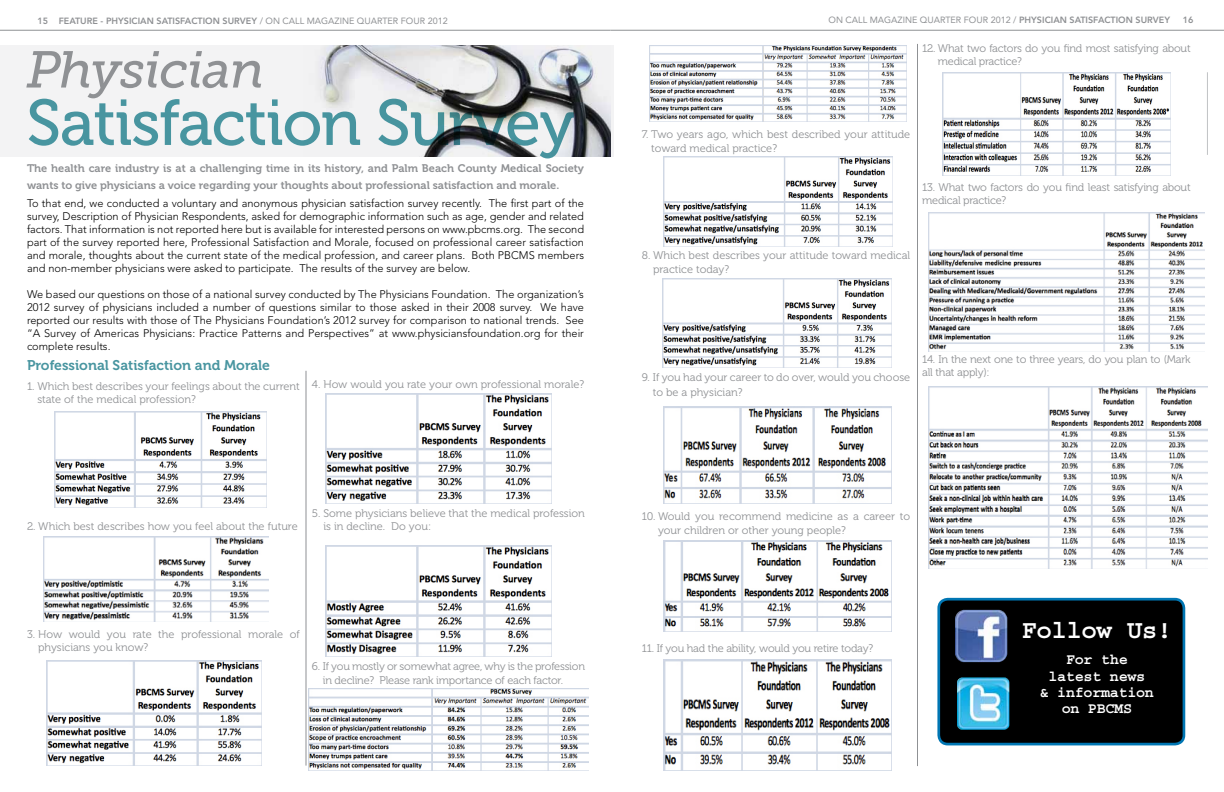
<style>
.page{position:relative;width:1224px;height:792px;background:#fff}
.page>*{position:absolute;margin:0;border:0;box-sizing:border-box;transform-origin:0 0}
.t1{font:64.5px "Museo 500";letter-spacing:-.02em;color:#4895a0}
.t2{font:italic 51.6px "Museo Slab 500";letter-spacing:-.02em;color:#8f9194}
.t3{font:700 25.9px "Courier Std";letter-spacing:-.02em;color:#fff}
.t4{font:700 15.1px/16.2px "Courier Std";letter-spacing:-.02em;color:#fff;text-align:center}
.t5{font:14px "Museo 700";color:#4895a0}
.t6{font:300 11px/13px "Avenir LT Std";color:#000;text-align:justify}
.t7{font:11px/13.2px "Museo 300";color:#8f9194}
.t8{font:11px/13.2px "Museo 300";letter-spacing:-.02em;color:#8f9194}
.t9{font:11px/17px "Museo 700";color:#8f9194}
.t10{font:9px "Avenir LT Std";color:#8f9194}
.t11{font:800 9px "Avenir LT Std";color:#8f9194}
.s1{color:#fff}
.s2{font-weight:800}
</style>
<div class="page">
<hr style="left:0;top:30px;width:611px;height:1px;background:#8f9194">
<hr style="left:611px;top:30px;width:613px;height:1px;background:#8f9194">
<div style="left:0;top:45px;width:613px;height:112px;background:#f3f3f4"></div>
<img style="left:54px;top:412px;width:212px;height:95px">
<img style="left:43px;top:537px;width:226px;height:84px">
<img style="left:47px;top:661px;width:214px;height:105px">
<img style="left:325px;top:394px;width:226px;height:110px">
<hr style="left:306px;top:371px;width:1px;height:395px;background:#8f9194">
<hr style="left:917px;top:44px;width:1px;height:722px;background:#8f9194">
<img style="left:325px;top:546px;width:226px;height:110px">
<img style="left:309px;top:688px;width:279px;height:83px">
<hr style="left:1207px;top:72px;width:1px;height:83px;background:#c0c2c4">
<img style="left:663px;top:157px;width:230px;height:89px">
<img style="left:662px;top:279px;width:229px;height:89px">
<img style="left:663px;top:407px;width:228px;height:97px">
<img style="left:663px;top:541px;width:228px;height:91px">
<img style="left:663px;top:660px;width:228px;height:111px">
<img style="left:649px;top:46px;width:257px;height:76px">
<img style="left:943px;top:72px;width:227px;height:103px">
<img style="left:929px;top:213px;width:275px;height:138px">
<img style="left:929px;top:386px;width:278px;height:182px">
<div style="left:939px;top:599px;width:245px;height:145px;background:#000;border-radius:9px"></div>
<div style="left:937px;top:598px;width:248px;height:147px;border:3px solid #0076b3;border-radius:9px"></div>
<img style="left:957px;top:677px;width:52px;height:53px">
<img style="left:955px;top:610px;width:52px;height:52px">
<img style="left:320px;top:46px;width:291px;height:111px">
<p class="t11" style="left:37px;top:16px;width:150px"><span class="s1">16</span>5 FEATURE - PHYSICIAN SATISFAC</p>
<p class="t10" style="left:198px;top:16px;width:252px"><span class="s2">TION SURVEY</span> / ON CALL MAGAZINE QUARTER FOUR 2012</p>
<p class="t10" style="left:829px;top:15px;width:272px">ON CALL MAGAZINE QUARTER FOUR 2012 / <span class="s2">PHYSICIAN SATISFAC</span></p>
<p class="t11" style="left:1111px;top:15px;width:61px">TION SURVEY</p>
<p class="t11" style="left:1183px;top:15px;width:12px">16</p>
<h2 class="t2" style="left:27px;top:41px;width:240px">Physician</h2>
<h1 class="t1" style="left:27px;top:87px;width:550px">Satisfaction Survey</h1>
<p class="t9" style="left:27px;top:160px;width:558px">The health care industry is at a challenging time in its history, and Palm Beach County Medical Society wants to give physicians a voice regarding your thoughts about professional satisfaction and morale.</p>
<p class="t6" style="left:27px;top:197px;width:559px">To that end, we conducted a voluntary and anonymous physician satisfaction survey recently. The first part of the survey, Description of Physician Respondents, asked for demographic information such as age, gender and related factors. That information is not reported here but is available for interested persons on www.pbcms.org. The second part of the survey reported here, Professional Satisfaction and Morale, focused on professional career satisfaction and morale, thoughts about the current state of the medical profession, and career plans. Both PBCMS members and non-member physicians were asked to participate. The results of the survey are below.</p>
<p class="t6" style="left:27px;top:288px;width:559px">We based our questions on those of a national survey conducted by The Physicians Foundation. The organization’s 2012 survey of physicians included a number of questions similar to those asked in their 2008 survey. We have reported our results with those of The Physicians Foundation’s 2012 survey for comparison to national trends. See “A Survey of Americas Physicians: Practice Patterns and Perspectives” at www.physiciansfoundation.org for their complete results.</p>
<p class="t5" style="left:27px;top:357px;width:245px">Professional Satisfaction and Morale</p>
<p class="t7" style="left:37px;top:379px;width:264px;text-indent:-10px">1. Which best describes your feelings about the current state of the medical profession?</p>
<p class="t8" style="left:938px;top:42px;width:254px;text-indent:-16px">12. What two factors do you find most satisfying about medical practice?</p>
<p class="t7" style="left:651px;top:128px;width:261px;text-indent:-9px">7. Two years ago, which best described your attitude toward medical practice?</p>
<p class="t8" style="left:922px;top:181px;width:270px">13. What two factors do you find least satisfying about medical practice?</p>
<p class="t7" style="left:653px;top:249px;width:259px;text-indent:-11px">8. Which best describes your attitude toward medical practice today?</p>
<p class="t8" style="left:922px;top:353px;width:270px">14. In the next one to three years, do you plan to (Mark all that apply):</p>
<p class="t7" style="left:653px;top:370px;width:259px;line-height:15px;text-indent:-11px">9. If you had your career to do over, would you choose to be a physician?</p>
<p class="t7" style="left:312px;top:378px;width:274px">4. How would you rate your own professional morale?</p>
<p class="t7" style="left:27px;top:520px;width:272px">2. Which best describes how you feel about the future</p>
<p class="t7" style="left:323px;top:507px;width:263px;text-indent:-11px">5. Some physicians believe that the medical profession is in decline. Do you:</p>
<p class="t7" style="left:38px;top:628px;width:263px;text-indent:-11px">3. How would you rate the professional morale of physicians you know?</p>
<p class="t8" style="left:323px;top:660px;width:264px;text-indent:-11px">6. If you mostly or somewhat agree, why is the profession in decline? Please rank importance of each factor.</p>
<p class="t7" style="left:658px;top:510px;width:254px;text-indent:-16px">10. Would you recommend medicine as a career to your children or other young people?</p>
<p class="t8" style="left:642px;top:642px;width:233px">11. If you had the ability, would you retire today?</p>
<h3 class="t3" style="left:1021px;top:616px;width:152px">Follow Us!</h3>
<h3 class="t4" style="left:1040px;top:652px;width:116px">For the latest news<br>&amp; information on PBCMS</h3>
</div>
